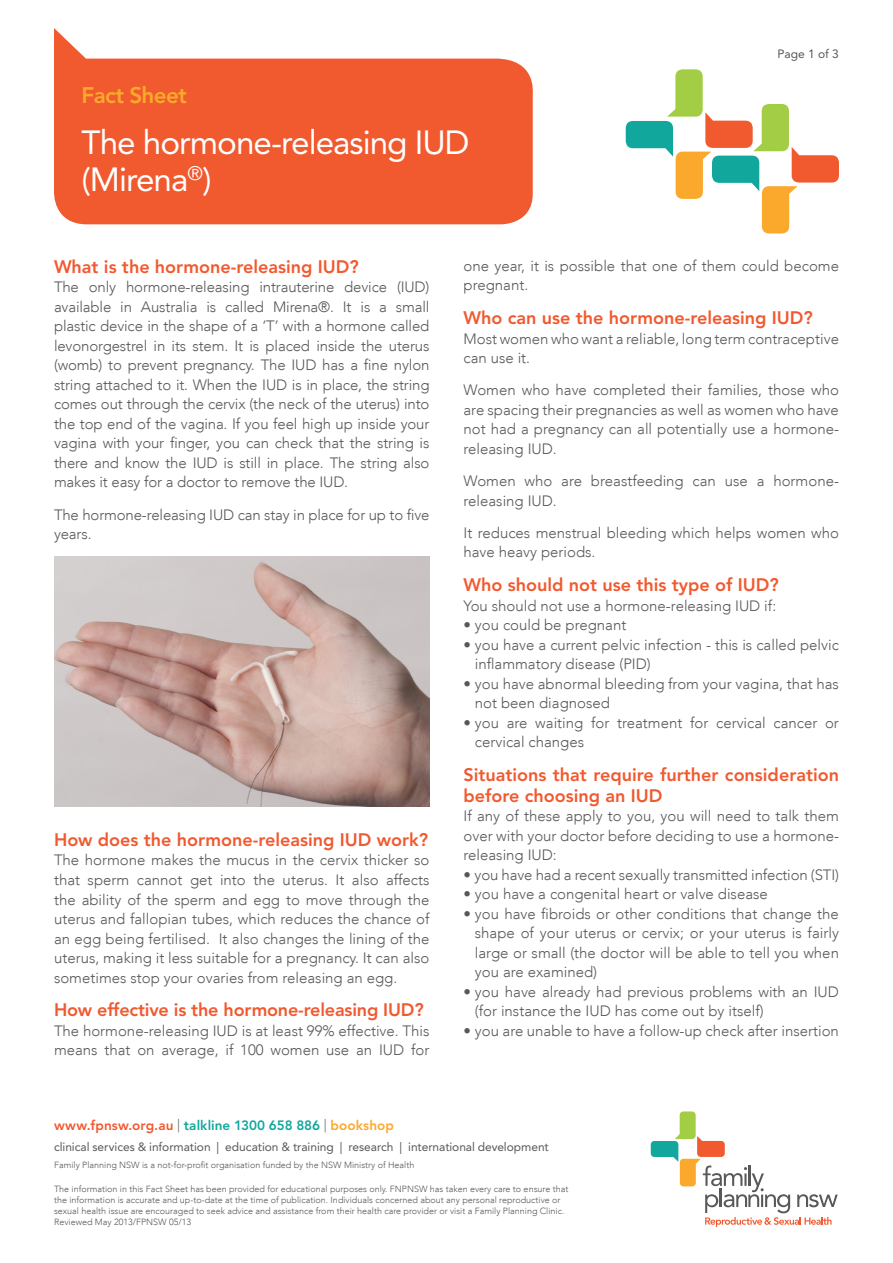
<style>
.page{position:relative;width:893px;height:1263px;background:#fff}
.page>*{position:absolute;margin:0;border:0;box-sizing:border-box;transform-origin:0 0}
.t1{font:33.3px/36.9px "Avenir";letter-spacing:-.03em;color:#fff}
.t2{font:800 22.5px "Avenir";letter-spacing:-.03em;color:#faa92c}
.t3{font:800 18px/21px "Avenir";color:#f1592f}
.t4{font:300 15px/19.5px "Avenir LT";color:#57585a}
.t5{font:800 13.5px "Avenir";letter-spacing:.005em;color:#12a79d}
.t6{font:12px "Avenir";letter-spacing:-.005em;color:#57585a}
.t7{font:300 9px/10.8px "Avenir LT";color:#57585a}
.s1{color:#f1592f}
.s2{font-family:"Avenir LT";font-weight:300;color:#57585a}
.s3{color:#faa92c}
</style>
<div class="page">
<svg style="left:651px;top:1111px;width:187px;height:116px"></svg>
<svg style="left:54px;top:28px;width:479px;height:197px;fill:#f1592f"></svg>
<svg style="left:625px;top:69px;width:214px;height:165px"></svg>
<img style="left:54px;top:557px;width:375px;height:250px">
<p class="t2" style="left:82px;top:82px;width:107px">Fact Sheet</p>
<p class="t1" style="left:82px;top:125px;width:389px">The hormone-releasing IUD (Mirena<sup>®</sup>)</p>
<p class="t6" style="left:777px;top:47px;width:63px">Page 1 of 3</p>
<p class="t3" style="left:54px;top:256px;width:306px">What is the hormone-releasing IUD?</p>
<p class="t4" style="left:54px;top:278px;width:377px;text-align:justify">The only hormone-releasing intrauterine device (IUD) available in Australia is called Mirena®. It is a small plastic device in the shape of a ‘T’ with a hormone called levonorgestrel in its stem. It is placed inside the uterus (womb) to prevent pregnancy. The IUD has a fine nylon string attached to it. When the IUD is in place, the string comes out through the cervix (the neck of the uterus) into the top end of the vagina. If you feel high up inside your vagina with your finger, you can check that the string is there and know the IUD is still in place. The string also makes it easy for a doctor to remove the IUD.</p>
<p class="t4" style="left:54px;top:505px;width:377px">The hormone-releasing IUD can stay in place for up to five years.</p>
<p class="t3" style="left:54px;top:829px;width:376px">How does the hormone-releasing IUD work?</p>
<p class="t4" style="left:54px;top:851px;width:377px;text-align:justify">The hormone makes the mucus in the cervix thicker so that sperm cannot get into the uterus. It also affects the ability of the sperm and egg to move through the uterus and fallopian tubes, which reduces the chance of an egg being fertilised. It also changes the lining of the uterus, making it less suitable for a pregnancy. It can also sometimes stop your ovaries from releasing an egg.</p>
<p class="t3" style="left:54px;top:999px;width:371px">How effective is the hormone-releasing IUD?</p>
<p class="t4" style="left:54px;top:1021px;width:377px">The hormone-releasing IUD is at least 99% effective. This means that on average, if 100 women use an IUD for</p>
<p class="t4" style="left:463px;top:256px;width:377px">one year, it is possible that one of them could become pregnant.</p>
<p class="t3" style="left:463px;top:307px;width:351px">Who can use the hormone-releasing IUD?</p>
<p class="t4" style="left:463px;top:329px;width:377px">Most women who want a reliable, long term contraceptive can use it.</p>
<p class="t4" style="left:463px;top:380px;width:377px;text-align:justify">Women who have completed their families, those who are spacing their pregnancies as well as women who have not had a pregnancy can all potentially use a hormone&shy;releasing IUD.</p>
<p class="t4" style="left:463px;top:471px;width:377px">Women who are breastfeeding can use a hormone&shy;releasing IUD.</p>
<p class="t4" style="left:463px;top:523px;width:377px">It reduces menstrual bleeding which helps women who have heavy periods.</p>
<p class="t3" style="left:463px;top:574px;width:317px">Who should not use this type of IUD?</p>
<p class="t4" style="left:463px;top:596px;width:314px">You should not use a hormone-releasing IUD if:</p>
<p class="t4" style="left:463px;top:615px;width:164px">• you could be pregnant</p>
<p class="t4" style="left:475px;top:635px;width:366px;text-indent:-11px">• you have a current pelvic infection - this is called pelvic inflammatory disease (PID)</p>
<p class="t4" style="left:475px;top:674px;width:366px;text-indent:-11px">• you have abnormal bleeding from your vagina, that has not been diagnosed</p>
<p class="t4" style="left:475px;top:713px;width:366px;text-indent:-11px">• you are waiting for treatment for cervical cancer or cervical changes</p>
<p class="t3" style="left:463px;top:764px;width:377px">Situations that require further consideration before choosing an IUD</p>
<p class="t4" style="left:463px;top:806px;width:377px;text-align:justify">If any of these apply to you, you will need to talk them over with your doctor before deciding to use a hormone&shy;releasing IUD:</p>
<p class="t4" style="left:463px;top:865px;width:377px">• you have had a recent sexually transmitted infection (STI)</p>
<p class="t4" style="left:463px;top:884px;width:306px">• you have a congenital heart or valve disease</p>
<p class="t4" style="left:475px;top:904px;width:366px;text-align:justify;text-indent:-11px">• you have fibroids or other conditions that change the shape of your uterus or cervix; or your uterus is fairly large or small (the doctor will be able to tell you when you are examined)</p>
<p class="t4" style="left:475px;top:982px;width:366px;text-indent:-11px">• you have already had previous problems with an IUD (for instance the IUD has come out by itself)</p>
<p class="t4" style="left:463px;top:1021px;width:377px">• you are unable to have a follow-up check after insertion</p>
<p class="t5" style="left:54px;top:1117px;width:342px"><span class="s1">www.fpnsw.org.au</span> <span class="s2">|</span> talkline 1300 658 886 <span class="s2">|</span> <span class="s3">bookshop</span></p>
<p class="t6" style="left:54px;top:1139px;width:496px">clinical services &amp; information | education &amp; training | research | international development</p>
<p class="t7" style="left:54px;top:1159px;width:362px">Family Planning NSW is a not-for-profit organisation funded by the NSW Ministry of Health</p>
<p class="t7" style="left:54px;top:1183px;width:516px">The information in this Fact Sheet has been provided for educational purposes only. FNPNSW has taken every care to ensure that the information is accurate and up-to-date at the time of publication. Individuals concerned about any personal reproductive or sexual health issue are encouraged to seek advice and assistance from their health care provider or visit a Family Planning Clinic.<br>Reviewed May 2013/FPNSW 05/13</p>
</div>
